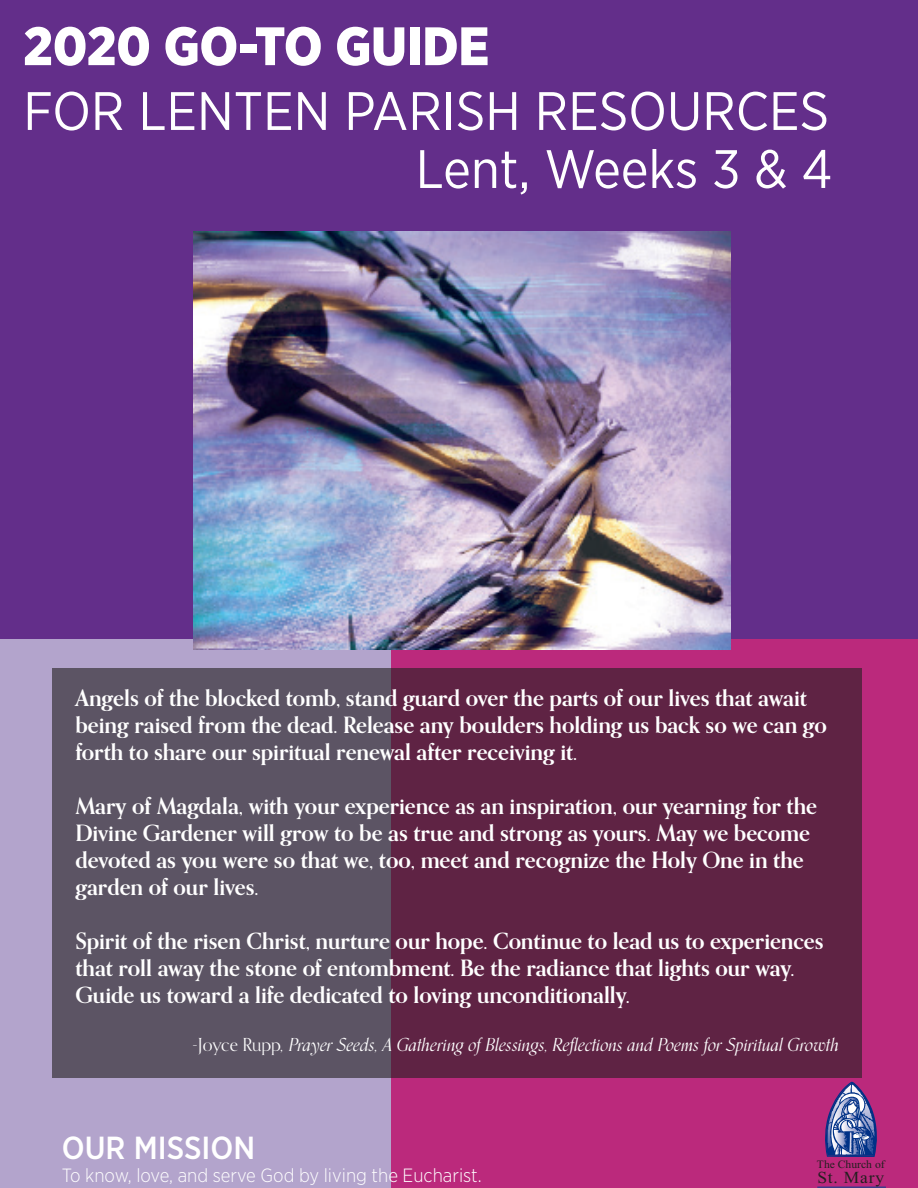
<style>
.page{position:relative;width:918px;height:1188px;background:#fff}
.page>*{position:absolute;margin:0;border:0;box-sizing:border-box;transform-origin:0 0}
.t1{font:54px/64.8px "Gotham Narrow";color:#fff}
.t2{font:500 31.95px "Gotham Narrow";color:#fff}
.t3{font:700 22.5px/27px "Orpheus Pro";color:#fff}
.t4{font:300 19.2px "Gotham Narrow";color:#fff}
.t5{font:italic 18px "Orpheus Pro";color:#fff}
.t6{font:16.8px "Times New Roman";letter-spacing:.045em;color:#231f20;scale:1.04 1}
.t7{font:11.25px "Times New Roman";color:#231f20;scale:1.04 1}
.s1{font-weight:900}
.s2{font-style:normal}
</style>
<div class="page">
<div style="left:0;top:498px;width:392px;height:690px;background:#b3a4cc"></div>
<div style="left:392px;top:387px;width:526px;height:801px;background:#bb297c"></div>
<div style="left:0;top:0;width:918px;height:639px;background:#632e8a"></div>
<svg style="left:825px;top:1082px;width:52px;height:75px"></svg>
<hr style="left:817px;top:1187px;width:69px;height:1px;background:#004393">
<svg style="left:52px;top:668px;width:810px;height:410px;background:#5d3751"></svg>
<img style="left:194px;top:232px;width:536px;height:418px">
<p class="t1" style="left:23px;top:13px;width:807px"><span class="s1">2020 GO-TO GUIDE<br></span>FOR LENTEN PARISH RESOURCES</p>
<p class="t1" style="left:416px;top:136px;width:418px">Lent, Weeks 3 &amp; 4</p>
<p class="t3" style="left:75px;top:684px;width:753px">Angels of the blocked tomb, stand guard over the parts of our lives that await being raised from the dead. Release any boulders holding us back so we can go forth to share our spiritual renewal after receiving it.</p>
<p class="t3" style="left:75px;top:792px;width:743px">Mary of Magdala, with your experience as an inspiration, our yearning for the Divine Gardener will grow to be as true and strong as yours. May we become devoted as you were so that we, too, meet and recognize the Holy One in the garden of our lives.</p>
<p class="t3" style="left:75px;top:927px;width:750px">Spirit of the risen Christ, nurture our hope. Continue to lead us to experiences that roll away the stone of entombment. Be the radiance that lights our way.<br>Guide us toward a life dedicated to loving unconditionally.</p>
<p class="t5" style="left:192px;top:1031px;width:648px">-<span class="s2">Joyce Rupp</span>, Prayer Seeds, A Gathering of Blessings, Reflections and Poems for Spiritual Growth</p>
<p class="t2" style="left:62px;top:1127px;width:195px">OUR MISSION</p>
<p class="t4" style="left:62px;top:1163px;width:421px">To know, love, and serve God by living the Eucharist.</p>
<p class="t7" style="left:817px;top:1157px;width:67px">The Church of</p>
<p class="t6" style="left:817px;top:1166px;width:66px">St. Mary</p>
</div>
